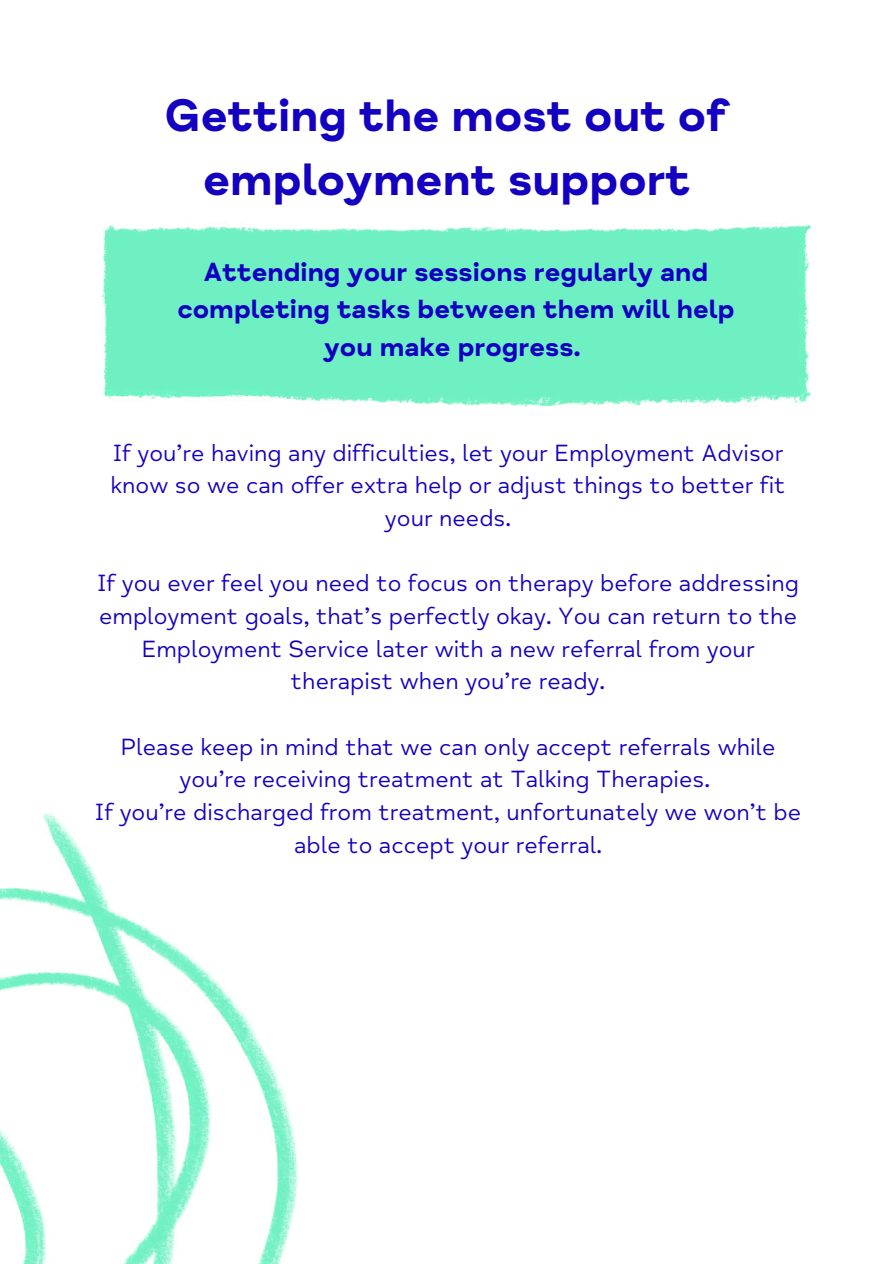
<style>
.page{position:relative;width:894px;height:1264px;background:#fff}
.page>*{position:absolute;margin:0;border:0;box-sizing:border-box;transform-origin:0 0}
.t1{font:46.5px/64.2px "Mind Meridian Display";color:#1300c1;text-align:center}
.t2{font:700 27px/37.2px "Mind Meridian";color:#1300c1;text-align:center}
.t3{font:24px/32.7px "Mind Meridian";color:#1300c1;text-align:center}
</style>
<div class="page">
<img style="left:0;top:813px;width:298px;height:450px">
<img style="left:102px;top:222px;width:709px;height:185px">
<h1 class="t1" style="left:164px;top:84px;width:566px">Getting the most out of employment support</h1>
<p class="t2" style="left:177px;top:254px;width:558px">Attending your sessions regularly and completing tasks between them will help you make progress.</p>
<p class="t3" style="left:110px;top:437px;width:676px">If you’re having any difficulties, let your Employment Advisor know so we can offer extra help or adjust things to better fit your needs.</p>
<p class="t3" style="left:97px;top:567px;width:703px">If you ever feel you need to focus on therapy before addressing employment goals, that’s perfectly okay. You can return to the Employment Service later with a new referral from your therapist when you’re ready.</p>
<p class="t3" style="left:95px;top:730px;width:707px">Please keep in mind that we can only accept referrals while you’re receiving treatment at Talking Therapies.<br>If you’re discharged from treatment, unfortunately we won’t be able to accept your referral.</p>
</div>
